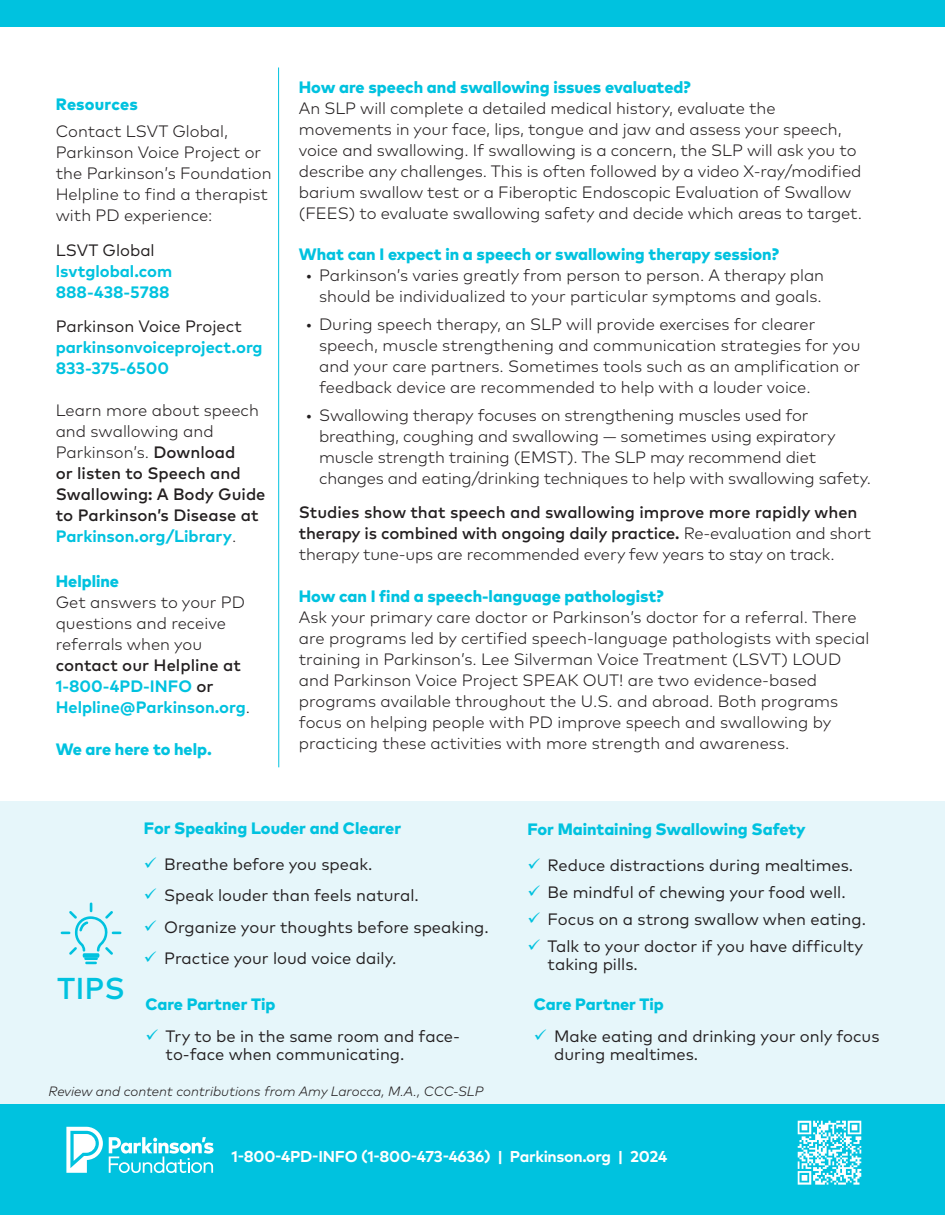
<style>
.page{position:relative;width:945px;height:1215px;background:#fff}
.page>*{position:absolute;margin:0;border:0;box-sizing:border-box;transform-origin:0 0}
.t1{font:500 30.15px "Mark OT";color:#00c2df}
.t2{font:300 16.5px/21px "Mark OT";color:#231f20}
.t3{font:16.5px/18px "Mark OT";color:#231f20}
.t4{font:500 16.5px/21px "Mark OT";color:#231f20}
.t5{font:800 16.5px "Mark OT";color:#00c2df}
.t6{font:700 16.5px/21px "Mark OT";color:#00c2df}
.t7{font:700 15.75px "Mark OT";letter-spacing:-.02em;color:#fff}
.t8{font:italic 300 13.5px "Mark OT";color:#231f20}
.s1{font-weight:300}
.s2{font-weight:700;color:#00c2df}
.s3{font-weight:500;color:#231f20}
.s4{font-weight:300;color:#231f20}
.s5{font-weight:400}
</style>
<div class="page">
<div style="left:0;top:801px;width:945px;height:303px;background:#e6f6fa"></div>
<div style="left:0;top:0;width:945px;height:27px;background:#00c2df"></div>
<svg style="left:61px;top:902px;width:60px;height:62px"></svg>
<div style="left:0;top:1104px;width:945px;height:111px;background:#00c2df"></div>
<svg style="left:66px;top:1127px;width:37px;height:46px"></svg>
<svg style="left:109px;top:1137px;width:105px;height:36px"></svg>
<img style="left:797px;top:1120px;width:65px;height:65px">
<hr style="left:278px;top:68px;width:1px;height:699px;background:#00c2df">
<p class="t5" style="left:56px;top:93px;width:84px">Resources</p>
<p class="t2" style="left:56px;top:121px;width:217px">Contact LSVT Global,<br>Parkinson Voice Project or the Parkinson’s Foundation<br>Helpline to find a therapist with PD experience:</p>
<p class="t3" style="left:56px;top:241px;width:101px">LSVT Global</p>
<p class="t6" style="left:56px;top:260px;width:118px">lsvtglobal.com</p>
<p class="t6" style="left:56px;top:281px;width:116px">888-438-5788</p>
<p class="t3" style="left:56px;top:317px;width:188px">Parkinson Voice Project</p>
<p class="t6" style="left:56px;top:337px;width:208px">parkinsonvoiceproject.org<br>833-375-6500</p>
<p class="t4" style="left:56px;top:400px;width:211px"><span class="s1">Learn more about speech and swallowing and<br>Parkinson’s.</span> Download<br>or listen to Speech and<br>Swallowing: A Body Guide to Parkinson’s Disease at<br><span class="s2">Parkinson.org/Library</span><span class="s1">.</span></p>
<p class="t5" style="left:56px;top:571px;width:65px">Helpline</p>
<p class="t2" style="left:56px;top:592px;width:191px">Get answers to your PD questions and receive referrals when you</p>
<p class="t4" style="left:56px;top:655px;width:187px">contact our Helpline at</p>
<p class="t6" style="left:56px;top:676px;width:159px">1-800-4PD-INFO <span class="s3">or</span></p>
<p class="t6" style="left:56px;top:697px;width:196px">Helpline@Parkinson.org<span class="s4">.</span></p>
<p class="t5" style="left:56px;top:739px;width:158px">We are here to help.</p>
<p class="t5" style="left:299px;top:77px;width:393px">How are speech and swallowing issues evaluated?</p>
<p class="t2" style="left:299px;top:98px;width:565px">An SLP will complete a detailed medical history, evaluate the movements in your face, lips, tongue and jaw and assess your speech, voice and swallowing. If swallowing is a concern, the SLP will ask you to describe any challenges. This is often followed by a video X-ray/modified barium swallow test or a Fiberoptic Endoscopic Evaluation of Swallow (FEES) to evaluate swallowing safety and decide which areas to target.</p>
<p class="t5" style="left:299px;top:244px;width:482px">What can I expect in a speech or swallowing therapy session?</p>
<p class="t2" style="left:306px;top:265px;width:520px;text-align:right"><span class="s5">•</span> Parkinson’s varies greatly from person to person. A therapy plan should be individualized to your particular symptoms and goals.</p>
<p class="t2" style="left:319px;top:314px;width:543px;text-indent:-14px"><span class="s5">•</span> During speech therapy, an SLP will provide exercises for clearer speech, muscle strengthening and communication strategies for you and your care partners. Sometimes tools such as an amplification or feedback device are recommended to help with a louder voice.</p>
<p class="t2" style="left:319px;top:404px;width:553px;text-indent:-14px"><span class="s5">•</span> Swallowing therapy focuses on strengthening muscles used for breathing, coughing and swallowing — sometimes using expiratory muscle strength training (EMST). The SLP may recommend diet changes and eating/drinking techniques to help with swallowing safety.</p>
<p class="t4" style="left:299px;top:502px;width:574px">Studies show that speech and swallowing improve more rapidly when therapy is combined with ongoing daily practice. <span class="s1">Re-evaluation and short therapy tune-ups are recommended every few years to stay on track.</span></p>
<p class="t5" style="left:299px;top:585px;width:366px">How can I find a speech-language pathologist?</p>
<p class="t2" style="left:299px;top:606px;width:572px">Ask your primary care doctor or Parkinson’s doctor for a referral. There are programs led by certified speech-language pathologists with special training in Parkinson’s. Lee Silverman Voice Treatment (LSVT) LOUD and Parkinson Voice Project SPEAK OUT! are two evidence-based programs available throughout the U.S. and abroad. Both programs focus on helping people with PD improve speech and swallowing by practicing these activities with more strength and awareness.</p>
<p class="t1" style="left:57px;top:969px;width:69px">TIPS</p>
<p class="t5" style="left:144px;top:817px;width:259px">For Speaking Louder and Clearer</p>
<p class="t3" style="left:164px;top:855px;width:210px">Breathe before you speak.</p>
<p class="t3" style="left:164px;top:886px;width:256px">Speak louder than feels natural.</p>
<p class="t3" style="left:164px;top:918px;width:326px">Organize your thoughts before speaking.</p>
<p class="t3" style="left:164px;top:949px;width:234px">Practice your loud voice daily.</p>
<p class="t5" style="left:145px;top:994px;width:132px">Care Partner Tip</p>
<p class="t3" style="left:166px;top:1027px;width:296px">Try to be in the same room and face&shy;to-face when communicating.</p>
<p class="t8" style="left:49px;top:1083px;width:436px">Review and content contributions from Amy Larocca, M.A., CCC-SLP</p>
<p class="t5" style="left:527px;top:819px;width:280px">For Maintaining Swallowing Safety</p>
<p class="t3" style="left:548px;top:856px;width:307px">Reduce distractions during mealtimes.</p>
<p class="t3" style="left:548px;top:883px;width:300px">Be mindful of chewing your food well.</p>
<p class="t3" style="left:548px;top:910px;width:320px">Focus on a strong swallow when eating.</p>
<p class="t3" style="left:548px;top:937px;width:317px">Talk to your doctor if you have difficulty taking pills.</p>
<p class="t5" style="left:534px;top:994px;width:132px">Care Partner Tip</p>
<p class="t3" style="left:554px;top:1027px;width:327px">Make eating and drinking your only focus during mealtimes.</p>
<p class="t7" style="left:232px;top:1146px;width:437px">1-800-4PD-INFO (1-800-473-4636) | Parkinson.org | 2024</p>
</div>
